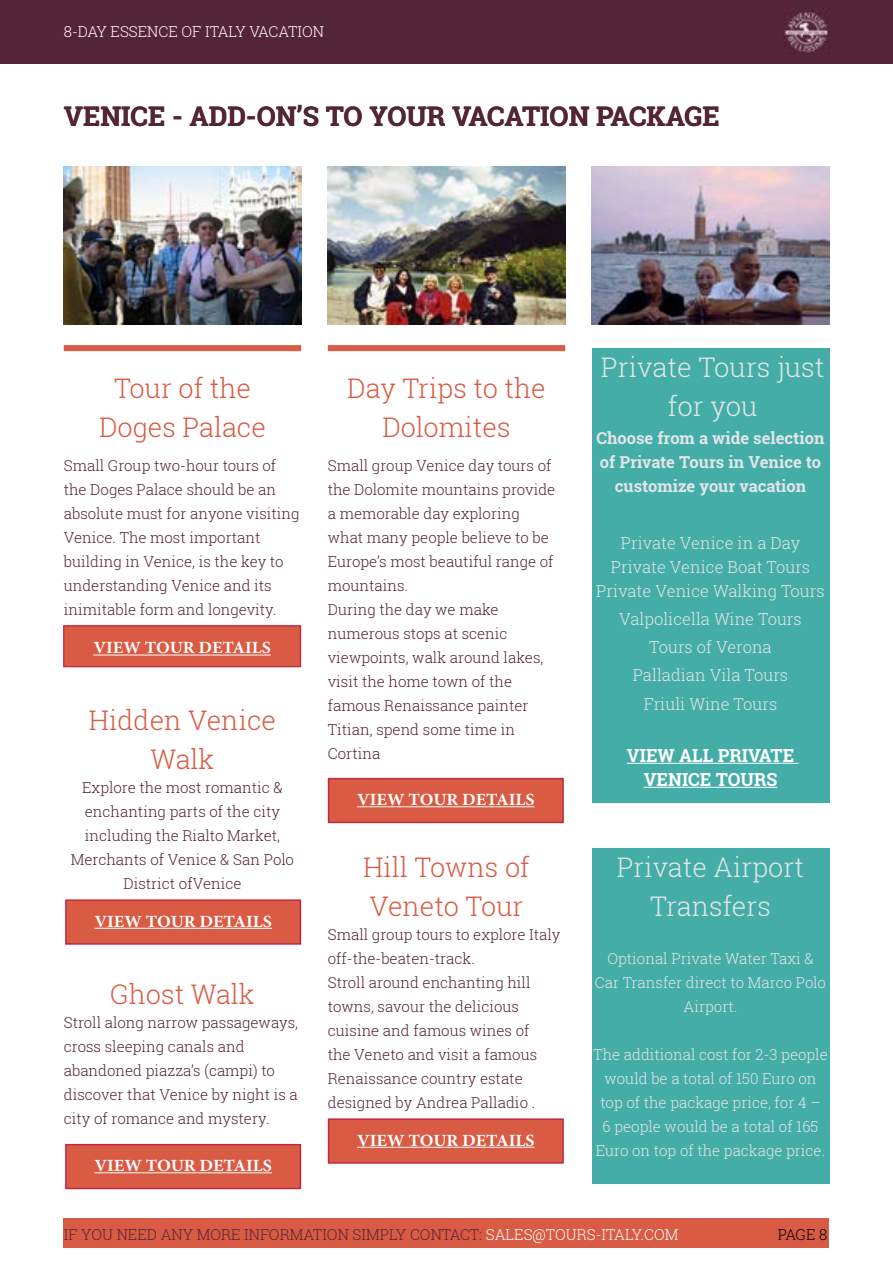
<style>
.page{position:relative;width:893px;height:1263px;background:#fff}
.page>*{position:absolute;margin:0;border:0;box-sizing:border-box;transform-origin:0 0}
.t1{font:300 27px/39px "Roboto Slab";color:#d95b43;text-align:center}
.t2{font:300 27px/38.8px "Roboto Slab";color:#e3e6e8;text-align:center}
.t3{font:700 27px "Roboto Slab";color:#542437}
.t4{font:700 18px/24px "Roboto Slab";color:#fff;text-align:center}
.t5{font:700 17.1px "Minion Pro";color:#fff;scale:1.05 1}
.t6{font:300 16.5px/28.2px "Roboto Slab";color:#e3e6e8;text-align:center}
.t7{font:700 16.5px/24px "Roboto Slab";color:#e3e6e8;text-align:center}
.t8{font:300 15px/24px "Roboto Slab";color:#542437}
.t9{font:300 15px/24px "Roboto Slab";color:#e3e6e8;text-align:center}
.t10{font:300 15px "Roboto Slab";color:#fff}
.t11{font:300 15px "Roboto Slab";color:#000}
.s1{color:#fff}
</style>
<div class="page">
<div style="left:0;top:0;width:893px;height:64px;background:#542437"></div>
<img style="left:784px;top:10px;width:45px;height:44px">
<div style="left:64px;top:345px;width:237px;height:6px;background:#d95b43"></div>
<div style="left:592px;top:349px;width:237px;height:454px;background:#45ada8"></div>
<hr style="left:627px;top:763px;width:172px;height:1px;background:#fff">
<hr style="left:644px;top:787px;width:133px;height:1px;background:#fff">
<div style="left:328px;top:345px;width:237px;height:6px;background:#d95b43"></div>
<img style="left:64px;top:167px;width:237px;height:158px">
<img style="left:328px;top:167px;width:237px;height:158px">
<img style="left:592px;top:167px;width:237px;height:158px">
<div style="left:64px;top:1218px;width:765px;height:30px;background:#d95b43"></div>
<div style="left:592px;top:848px;width:237px;height:336px;background:#45ada8"></div>
<div style="left:64px;top:626px;width:236px;height:41px;background:#d95b43"></div>
<hr style="left:93px;top:655px;width:178px;height:1px;background:#fff">
<div style="left:63px;top:625px;width:238px;height:42px;border:1px solid #c02942"></div>
<div style="left:66px;top:900px;width:234px;height:44px;background:#d95b43"></div>
<hr style="left:94px;top:928px;width:178px;height:1px;background:#fff">
<div style="left:65px;top:899px;width:236px;height:46px;border:2px solid #c02942"></div>
<div style="left:66px;top:1145px;width:234px;height:43px;background:#d95b43"></div>
<hr style="left:94px;top:1172px;width:178px;height:1px;background:#fff">
<div style="left:65px;top:1144px;width:236px;height:45px;border:2px solid #c02942"></div>
<div style="left:329px;top:779px;width:234px;height:43px;background:#d95b43"></div>
<hr style="left:357px;top:806px;width:178px;height:1px;background:#fff">
<div style="left:328px;top:778px;width:236px;height:45px;border:2px solid #c02942"></div>
<div style="left:329px;top:1119px;width:234px;height:44px;background:#d95b43"></div>
<hr style="left:357px;top:1147px;width:178px;height:1px;background:#fff">
<div style="left:328px;top:1118px;width:236px;height:46px;border:2px solid #c02942"></div>
<p class="t10" style="left:64px;top:21px;width:262px">8-DAY ESSENCE OF ITALY VACATION</p>
<h1 class="t3" style="left:64px;top:98px;width:657px">VENICE - ADD-ON’S TO YOUR VACATION PACKAGE</h1>
<h1 class="t1" style="left:99px;top:368px;width:168px">Tour of the<br>Doges Palace</h1>
<p class="t8" style="left:64px;top:454px;width:237px">Small Group two-hour tours of the Doges Palace should be an absolute must for anyone visiting<br>Venice. The most important building in Venice, is the key to understanding Venice and its inimitable form and longevity.</p>
<p class="t5" style="left:93px;top:636px;width:171px">VIEW TOUR DETAILS</p>
<h1 class="t1" style="left:89px;top:700px;width:189px">Hidden Venice<br>Walk</h1>
<p class="t8" style="left:71px;top:775px;width:225px;text-align:center">Explore the most romantic &amp; enchanting parts of the city including the Rialto Market,<br>Merchants of Venice &amp; San Polo<br>District ofVenice</p>
<p class="t5" style="left:94px;top:909px;width:171px">VIEW TOUR DETAILS</p>
<h1 class="t1" style="left:110px;top:974px;width:146px">Ghost Walk</h1>
<p class="t8" style="left:64px;top:1010px;width:236px">Stroll along narrow passageways, cross sleeping canals and abandoned piazza’s (campi) to discover that Venice by night is a city of romance and mystery.</p>
<p class="t5" style="left:94px;top:1153px;width:171px">VIEW TOUR DETAILS</p>
<h1 class="t1" style="left:347px;top:368px;width:200px">Day Trips to the<br>Dolomites</h1>
<p class="t8" style="left:328px;top:454px;width:229px">Small group Venice day tours of the Dolomite mountains provide a memorable day exploring what many people believe to be<br>Europe’s most beautiful range of mountains.<br>During the day we make numerous stops at scenic viewpoints, walk around lakes, visit the home town of the famous Renaissance painter<br>Titian, spend some time in<br>Cortina</p>
<p class="t5" style="left:357px;top:787px;width:171px">VIEW TOUR DETAILS</p>
<h1 class="t1" style="left:363px;top:847px;width:168px;text-align:left">Hill Towns of<br>Veneto Tour</h1>
<p class="t8" style="left:328px;top:922px;width:234px">Small group tours to explore Italy off-the-beaten-track.<br>Stroll around enchanting hill towns, savour the delicious cuisine and famous wines of<br>the Veneto and visit a famous<br>Renaissance country estate designed by Andrea Palladio .</p>
<p class="t5" style="left:357px;top:1128px;width:171px">VIEW TOUR DETAILS</p>
<h1 class="t2" style="left:601px;top:347px;width:225px">Private Tours just for you</h1>
<p class="t7" style="left:596px;top:426px;width:229px">Choose from a wide selection of Private Tours in Venice to customize your vacation</p>
<p class="t6" style="left:596px;top:530px;width:230px;line-height:24px">Private Venice in a Day<br>Private Venice Boat Tours<br>Private Venice Walking Tours</p>
<p class="t6" style="left:619px;top:604px;width:184px">Valpolicella Wine Tours<br>Tours of Verona<br>Palladian Vila Tours<br>Friuli Wine Tours</p>
<p class="t4" style="left:627px;top:743px;width:169px">VIEW ALL PRIVATE<br>VENICE TOURS</p>
<h1 class="t2" style="left:617px;top:847px;width:189px">Private Airport<br>Transfers</h1>
<p class="t9" style="left:595px;top:946px;width:233px">Optional Private Water Taxi &amp;<br>Car Transfer direct to Marco Polo<br>Airport.</p>
<p class="t9" style="left:593px;top:1042px;width:236px">The additional cost for 2-3 people would be a total of 150 Euro on top of the package price, for 4 –<br>6 people would be a total of 165<br>Euro on top of the package price.</p>
<p class="t8" style="left:64px;top:1222px;width:616px">IF YOU NEED ANY MORE INFORMATION SIMPLY CONTACT: <span class="s1">SALES@TOURS-ITALY.COM</span></p>
<p class="t11" style="left:778px;top:1224px;width:51px">PAGE 8</p>
</div>
